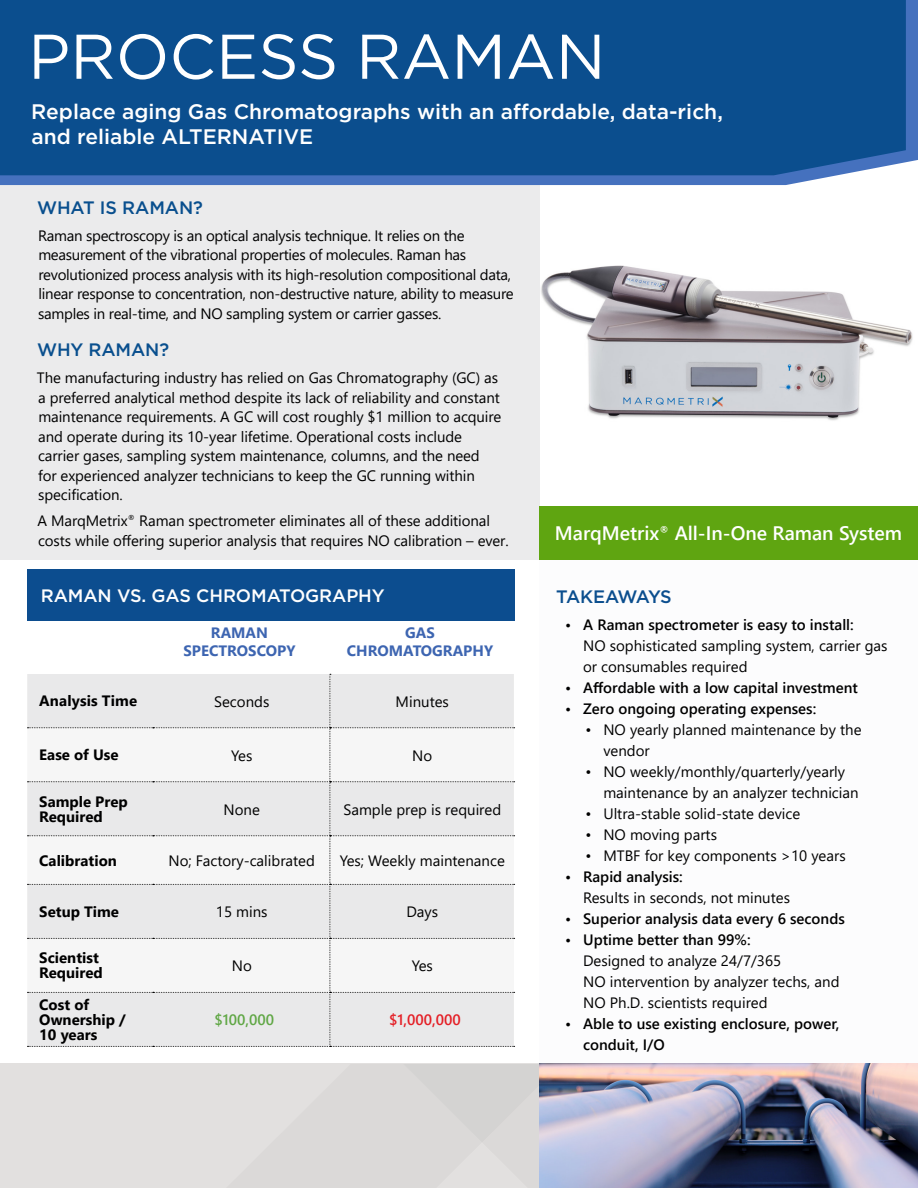
<style>
.page{position:relative;width:918px;height:1188px;background:#fff}
.page>*{position:absolute;margin:0;border:0;box-sizing:border-box;transform-origin:0 0}
.t1{font:63px "Gotham";color:#fff}
.t2{font:500 21px/25.2px "Gotham";color:#fff}
.t3{font:600 19.5px "Segoe UI";color:#fff}
.t4{font:500 18px "Gotham";letter-spacing:-.005em;color:#fefefe}
.t5{font:500 18px "Gotham";letter-spacing:-.005em;color:#094f8e}
.t6{font:500 18px "Gotham";letter-spacing:-.07em;color:#0b4e8e}
.t7{font:15px/19.5px "Segoe UI";letter-spacing:-.005em;color:#000}
.t8{font:600 15px/21px "Segoe UI";color:#000}
.t9{font:700 15px/15px "Segoe UI";color:#000}
.t10{font:700 15px/18px "Segoe UI";color:#3d65b1;text-align:center}
.t11{font:600 15px "Segoe UI";color:#e41f26}
.t12{font:600 15px "Segoe UI";color:#60a745}
</style>
<div class="page">
<img style="left:539px;top:202px;width:374px;height:232px">
<div style="left:0;top:185px;width:539px;height:375px;background:#ebebec"></div>
<svg style="left:0;top:0;width:918px;height:185px;background:#577fc3"></svg>
<div style="left:0;top:0;width:906px;height:175px;background:#0b4e8e"></div>
<div style="left:539px;top:507px;width:379px;height:53px;background:#5fa511"></div>
<div style="left:28px;top:569px;width:487px;height:52px;background:#0c4d8f"></div>
<svg style="left:27px;top:674px;width:488px;height:373px"></svg>
<div style="left:0;top:1064px;width:918px;height:124px;background:#e2e0df"></div>
<div style="left:404px;top:1064px;width:135px;height:78px;background:#d4d3d2"></div>
<img style="left:539px;top:1064px;width:379px;height:124px">
<h1 class="t1" style="left:28px;top:16px;width:579px">PROCESS RAMAN</h1>
<h2 class="t2" style="left:31px;top:99px;width:693px">Replace aging Gas Chromatographs with an affordable, data-rich, and reliable ALTERNATIVE</h2>
<p class="t5" style="left:37px;top:195px;width:167px">WHAT IS RAMAN?</p>
<p class="t7" style="left:38px;top:224px;width:477px">Raman spectroscopy is an optical analysis technique. It relies on the measurement of the vibrational properties of molecules. Raman has revolutionized process analysis with its high-resolution compositional data, linear response to concentration, non-destructive nature, ability to measure samples in real-time, and NO sampling system or carrier gasses.</p>
<p class="t5" style="left:37px;top:338px;width:134px">WHY RAMAN?</p>
<p class="t7" style="left:37px;top:367px;width:466px">The manufacturing industry has relied on Gas Chromatography (GC) as a preferred analytical method despite its lack of reliability and constant maintenance requirements. A GC will cost roughly $1 million to acquire and operate during its 10-year lifetime. Operational costs include carrier gases, sampling system maintenance, columns, and the need<br>for experienced analyzer technicians to keep the GC running within specification.</p>
<p class="t7" style="left:38px;top:510px;width:473px">A MarqMetrix<sup>®</sup> Raman spectrometer eliminates all of these additional costs while offering superior analysis that requires NO calibration – ever.</p>
<p class="t4" style="left:41px;top:584px;width:345px">RAMAN VS. GAS CHROMATOGRAPHY</p>
<p class="t4" style="left:44px;top:585px;width:151px">RAMAN VS. GAS</p>
<p class="t10" style="left:183px;top:623px;width:114px">RAMAN<br>SPECTROSCOPY</p>
<p class="t10" style="left:347px;top:623px;width:148px">GAS<br>CHROMATOGRAPHY</p>
<p class="t9" style="left:39px;top:692px;width:100px">Analysis Time</p>
<p class="t7" style="left:214px;top:690px;width:57px">Seconds</p>
<p class="t7" style="left:396px;top:690px;width:55px">Minutes</p>
<p class="t9" style="left:39px;top:746px;width:81px">Ease of Use</p>
<p class="t7" style="left:231px;top:744px;width:23px">Yes</p>
<p class="t7" style="left:412px;top:744px;width:22px">No</p>
<p class="t9" style="left:39px;top:793px;width:90px">Sample Prep<br>Required</p>
<p class="t7" style="left:224px;top:798px;width:38px">None</p>
<p class="t7" style="left:343px;top:798px;width:159px">Sample prep is required</p>
<p class="t9" style="left:39px;top:852px;width:79px">Calibration</p>
<p class="t7" style="left:169px;top:850px;width:148px">No; Factory-calibrated</p>
<p class="t7" style="left:340px;top:850px;width:167px">Yes; Weekly maintenance</p>
<p class="t9" style="left:39px;top:903px;width:81px">Setup Time</p>
<p class="t7" style="left:216px;top:901px;width:53px">15 mins</p>
<p class="t7" style="left:406px;top:901px;width:33px">Days</p>
<p class="t9" style="left:39px;top:949px;width:65px">Scientist<br>Required</p>
<p class="t7" style="left:232px;top:955px;width:22px">No</p>
<p class="t7" style="left:412px;top:955px;width:23px">Yes</p>
<p class="t9" style="left:39px;top:996px;width:88px">Cost of<br>Ownership /<br>10 years</p>
<p class="t12" style="left:215px;top:1005px;width:61px">$100,000</p>
<p class="t11" style="left:389px;top:1005px;width:73px">$1,000,000</p>
<h3 class="t3" style="left:555px;top:515px;width:349px">MarqMetrix<sup>®</sup> All-In-One Raman System</h3>
<p class="t6" style="left:556px;top:584px;width:117px">TAKEAWAYS</p>
<p class="t8" style="left:565px;top:612px;width:290px">• A Raman spectrometer is easy to install:</p>
<p class="t7" style="left:583px;top:633px;width:306px;line-height:21px">NO sophisticated sampling system, carrier gas or consumables required</p>
<p class="t8" style="left:565px;top:675px;width:294px">• Affordable with a low capital investment</p>
<p class="t8" style="left:565px;top:696px;width:253px">• Zero ongoing operating expenses:</p>
<p class="t7" style="left:603px;top:717px;width:260px;line-height:21px;text-indent:-18px">• NO yearly planned maintenance by the vendor</p>
<p class="t7" style="left:603px;top:759px;width:257px;line-height:21px;text-indent:-18px">• NO weekly/monthly/quarterly/yearly maintenance by an analyzer technician</p>
<p class="t7" style="left:585px;top:802px;width:216px">• Ultra-stable solid-state device</p>
<p class="t7" style="left:585px;top:823px;width:133px">• NO moving parts</p>
<p class="t7" style="left:585px;top:844px;width:262px">• MTBF for key components &gt;10 years</p>
<p class="t8" style="left:565px;top:864px;width:119px">• Rapid analysis:</p>
<p class="t7" style="left:583px;top:886px;width:208px">Results in seconds, not minutes</p>
<p class="t8" style="left:565px;top:906px;width:281px">• Superior analysis data every 6 seconds</p>
<p class="t8" style="left:565px;top:927px;width:187px">• Uptime better than 99%:</p>
<p class="t7" style="left:583px;top:948px;width:258px;line-height:21px">Designed to analyze 24/7/365<br>NO intervention by analyzer techs, and<br>NO Ph.D. scientists required</p>
<p class="t8" style="left:583px;top:1011px;width:258px;text-indent:-18px">• Able to use existing enclosure, power, conduit, I/O</p>
</div>
